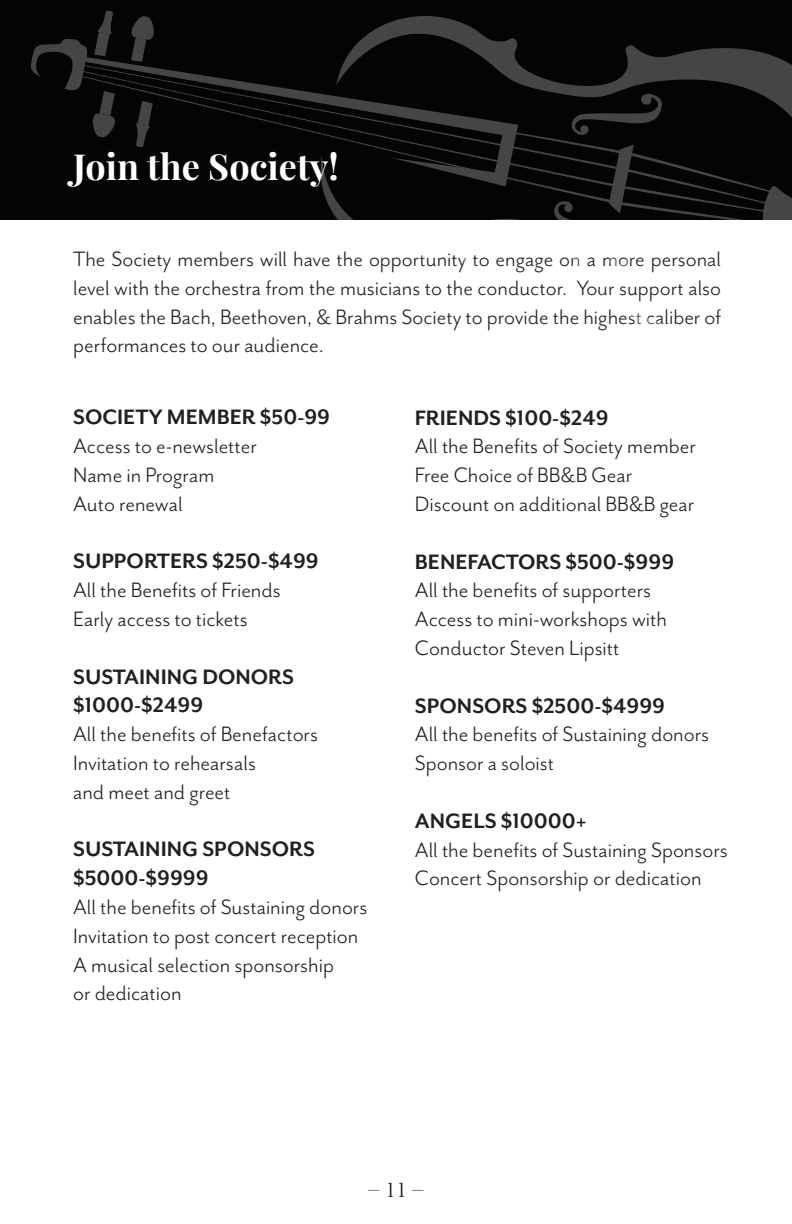
<style>
.page{position:relative;width:792px;height:1224px;background:#fff}
.page>*{position:absolute;margin:0;border:0;box-sizing:border-box;transform-origin:0 0}
.t1{font:700 36px "Playfair Display";color:#fff}
.t2{font:24px/28.8px "Mr Eaves San OT";color:#231f20;text-align:justify}
.t3{font:700 24px "Mr Eaves San OT";color:#231f20}
.t4{font:22px "Baskerville";color:#1b1513}
</style>
<div class="page">
<div style="left:0;top:0;width:792px;height:220px;background:#040503"></div>
<svg style="left:362px;top:16px;width:430px;height:101px"></svg>
<svg style="left:31px;top:39px;width:487px;height:52px"></svg>
<svg style="left:764px;top:186px;width:28px;height:34px"></svg>
<svg style="left:82px;top:76px;width:682px;height:144px"></svg>
<svg style="left:85px;top:60px;width:686px;height:132px"></svg>
<svg style="left:83px;top:71px;width:683px;height:141px"></svg>
<svg style="left:84px;top:65px;width:683px;height:139px"></svg>
<svg style="left:89px;top:91px;width:33px;height:48px"></svg>
<svg style="left:135px;top:101px;width:18px;height:47px"></svg>
<svg style="left:94px;top:10px;width:20px;height:46px"></svg>
<svg style="left:125px;top:16px;width:34px;height:46px"></svg>
<p class="t1" style="left:73px;top:144px;width:267px">Join the Society!</p>
<p class="t2" style="left:73px;top:245px;width:650px">The Society members will have the opportunity to engage on a more personal level with the orchestra from the musicians to the conductor. Your support also enables the Bach, Beethoven, &amp; Brahms Society to provide the highest caliber of performances to our audience.</p>
<p class="t3" style="left:73px;top:404px;width:259px">SOCIETY MEMBER $50-99</p>
<p class="t2" style="left:73px;top:432px;width:185px">Access to e-newsletter</p>
<p class="t2" style="left:73px;top:461px;width:143px">Name in Program</p>
<p class="t2" style="left:73px;top:490px;width:111px">Auto renewal</p>
<p class="t3" style="left:73px;top:548px;width:247px">SUPPORTERS $250-$499</p>
<p class="t2" style="left:73px;top:576px;width:209px">All the Benefits of Friends</p>
<p class="t2" style="left:73px;top:605px;width:176px">Early access to tickets</p>
<p class="t3" style="left:73px;top:664px;width:223px">SUSTAINING DONORS</p>
<p class="t3" style="left:73px;top:692px;width:132px">$1000-$2499</p>
<p class="t2" style="left:73px;top:720px;width:246px">All the benefits of Benefactors</p>
<p class="t2" style="left:73px;top:749px;width:184px">Invitation to rehearsals</p>
<p class="t2" style="left:73px;top:778px;width:159px">and meet and greet</p>
<p class="t3" style="left:73px;top:836px;width:243px">SUSTAINING SPONSORS</p>
<p class="t3" style="left:73px;top:865px;width:137px">$5000-$9999</p>
<p class="t2" style="left:73px;top:893px;width:296px">All the benefits of Sustaining donors</p>
<p class="t2" style="left:73px;top:922px;width:287px">Invitation to post concert reception</p>
<p class="t2" style="left:73px;top:950px;width:262px">A musical selection sponsorship</p>
<p class="t2" style="left:73px;top:979px;width:110px">or dedication</p>
<p class="t3" style="left:415px;top:404px;width:195px">FRIENDS $100-$249</p>
<p class="t2" style="left:415px;top:432px;width:282px">All the Benefits of Society member</p>
<p class="t2" style="left:415px;top:461px;width:219px">Free Choice of BB&amp;B Gear</p>
<p class="t2" style="left:415px;top:490px;width:281px">Discount on additional BB&amp;B gear</p>
<p class="t3" style="left:415px;top:548px;width:261px">BENEFACTORS $500-$999</p>
<p class="t2" style="left:415px;top:576px;width:238px">All the benefits of supporters</p>
<p class="t2" style="left:415px;top:605px;width:254px">Access to mini-workshops with</p>
<p class="t2" style="left:415px;top:634px;width:206px">Conductor Steven Lipsitt</p>
<p class="t3" style="left:415px;top:692px;width:252px">SPONSORS $2500-$4999</p>
<p class="t2" style="left:415px;top:720px;width:296px">All the benefits of Sustaining donors</p>
<p class="t2" style="left:415px;top:749px;width:141px">Sponsor a soloist</p>
<p class="t3" style="left:415px;top:808px;width:173px">ANGELS $10000+</p>
<p class="t2" style="left:415px;top:835px;width:314px">All the benefits of Sustaining Sponsors</p>
<p class="t2" style="left:415px;top:864px;width:288px">Concert Sponsorship or dedication</p>
<p class="t4" style="left:368px;top:1176px;width:56px">– 11 –</p>
</div>
